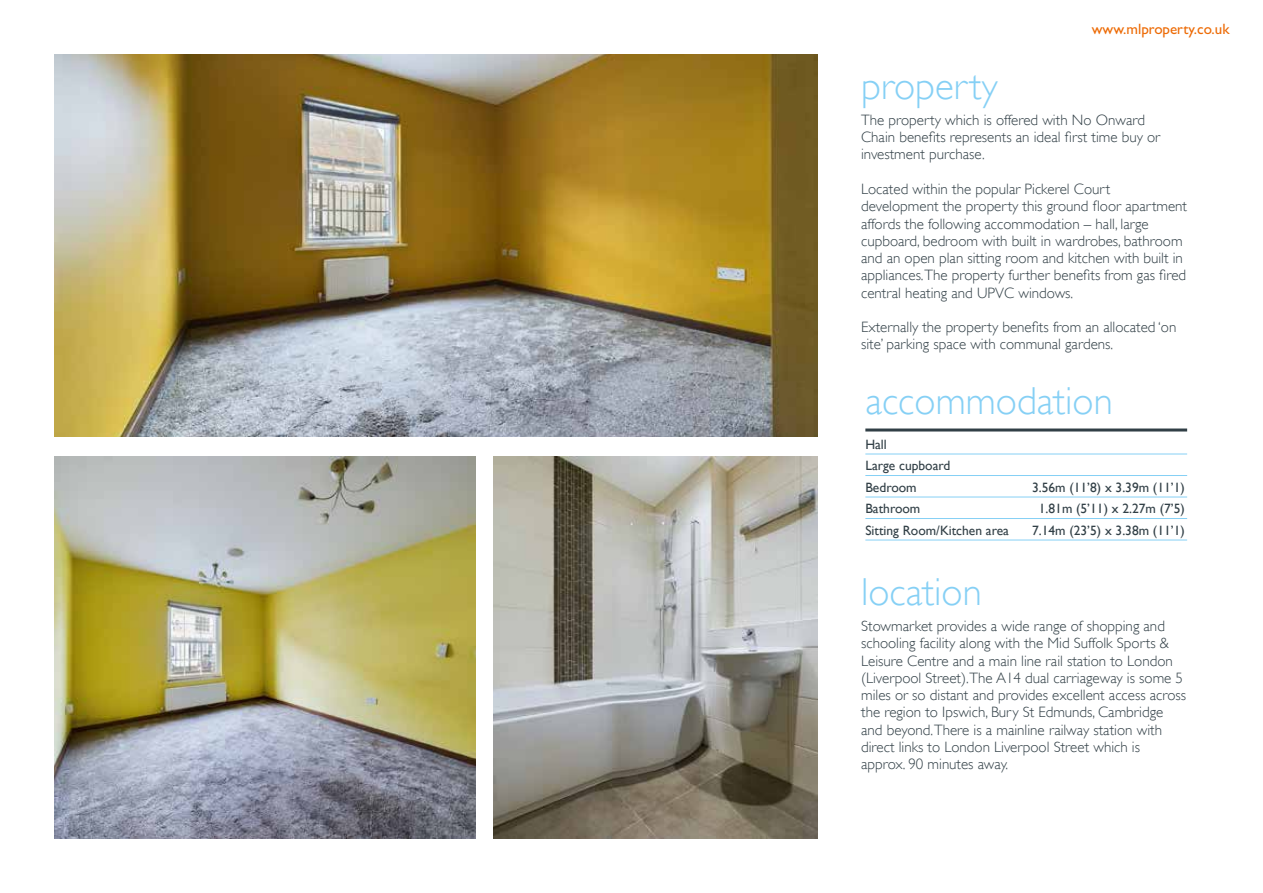
<style>
.page{position:relative;width:1263px;height:893px;background:#fff}
.page>*{position:absolute;margin:0;border:0;box-sizing:border-box;transform-origin:0 0}
.t1{font:300 39px "Gill Sans";color:#86d0f5}
.t2{font:300 15px/17.2px "Gill Sans";color:#313f46}
.t3{font:500 15px "Gill Sans MT Pro";color:#ed6b06}
.t4{font:13.5px/21.5px "Gill Sans";color:#313f46}
</style>
<div class="page">
<img style="left:54px;top:456px;width:422px;height:383px">
<img style="left:493px;top:456px;width:325px;height:383px">
<img style="left:54px;top:54px;width:764px;height:383px">
<hr style="left:865px;top:428px;width:322px;height:3px;background:#313f46">
<hr style="left:865px;top:454px;width:322px;height:1px;background:#86d0f5">
<hr style="left:865px;top:475px;width:322px;height:1px;background:#86d0f5">
<hr style="left:865px;top:497px;width:322px;height:1px;background:#86d0f5">
<hr style="left:865px;top:518px;width:322px;height:1px;background:#86d0f5">
<hr style="left:865px;top:540px;width:322px;height:1px;background:#86d0f5">
<p class="t3" style="left:1092px;top:20px;width:139px">www.mlproperty.co.uk</p>
<h1 class="t1" style="left:861px;top:64px;width:138px">property</h1>
<p class="t2" style="left:861px;top:111px;width:301px">The property which is offered with No Onward<br>Chain benefits represents an ideal first time buy or investment purchase.</p>
<p class="t2" style="left:861px;top:180px;width:327px">Located within the popular Pickerel Court development the property this ground floor apartment affords the following accommodation – hall, large cupboard, bedroom with built in wardrobes, bathroom and an open plan sitting room and kitchen with built in appliances.The property further benefits from gas fired central heating and UPVC windows.</p>
<p class="t2" style="left:861px;top:318px;width:317px">Externally the property benefits from an allocated ‘on site’ parking space with communal gardens.</p>
<h1 class="t1" style="left:865px;top:379px;width:249px">accommodation</h1>
<p class="t4" style="left:865px;top:433px;width:87px">Hall<br>Large cupboard<br>Bedroom</p>
<p class="t4" style="left:1032px;top:476px;width:154px">3.56m (11’8) x 3.39m (11’1)</p>
<p class="t4" style="left:865px;top:498px;width:56px">Bathroom</p>
<p class="t4" style="left:1039px;top:498px;width:148px">1.81m (5’11) x 2.27m (7’5)</p>
<p class="t4" style="left:865px;top:519px;width:145px">Sitting Room/Kitchen area</p>
<p class="t4" style="left:1032px;top:519px;width:154px">7.14m (23’5) x 3.38m (11’1)</p>
<h1 class="t1" style="left:861px;top:570px;width:122px">location</h1>
<p class="t2" style="left:861px;top:617px;width:327px">Stowmarket provides a wide range of shopping and schooling facility along with the Mid Suffolk Sports &amp; Leisure Centre and a main line rail station to London (Liverpool Street).The A14 dual carriageway is some 5 miles or so distant and provides excellent access across the region to Ipswich, Bury St Edmunds, Cambridge and beyond.There is a mainline railway station with direct links to London Liverpool Street which is approx. 90 minutes away.</p>
</div>
